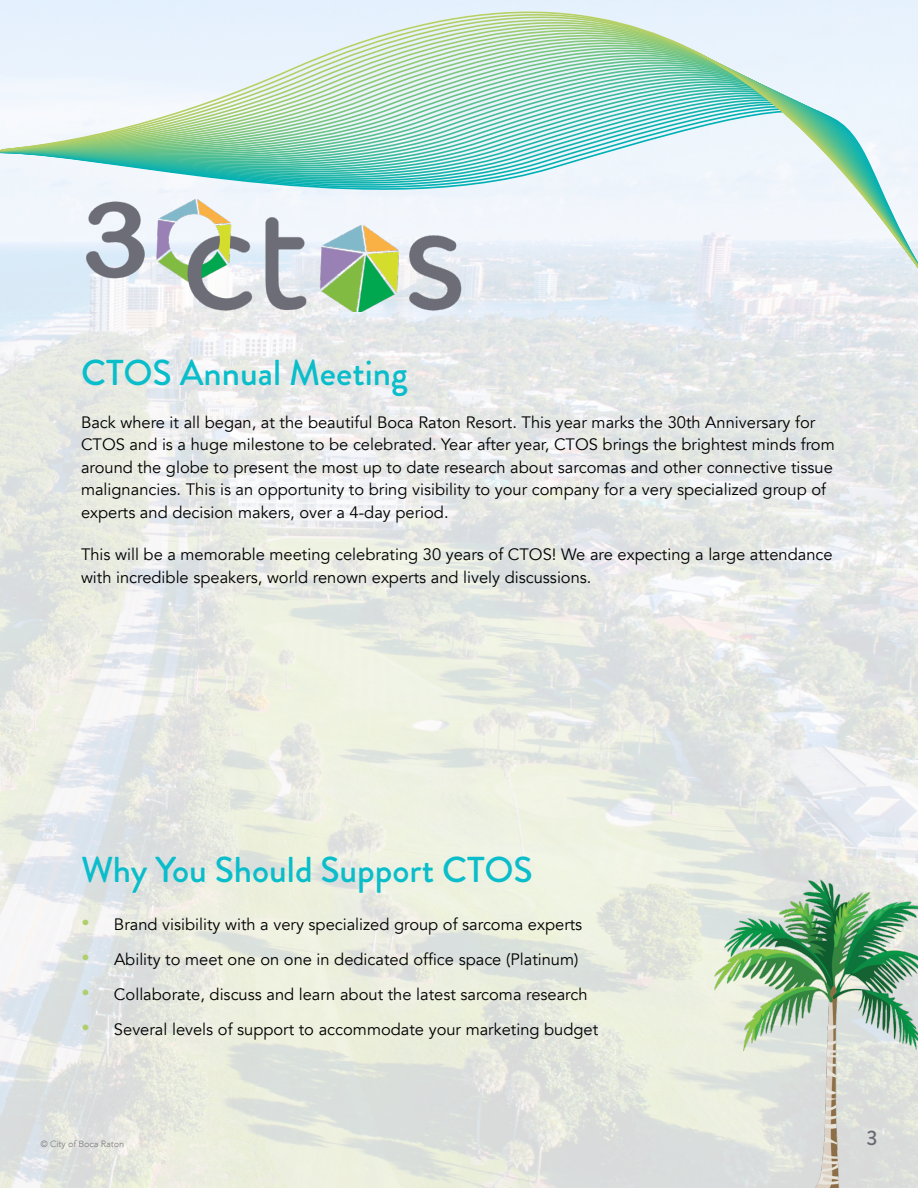
<style>
.page{position:relative;width:918px;height:1188px;background:#fff}
.page>*{position:absolute;margin:0;border:0;box-sizing:border-box;transform-origin:0 0}
.t1{font:500 36px "Brandon Grotesque";color:#09bdcb}
.t2{font:500 21px "Brandon Grotesque";color:#686b75}
.t3{font:16.5px/22.5px "Avenir";color:#000}
.t4{font:300 9px "Avenir";color:#7a7976}
.s1{font-family:"Brandon Grotesque";font-weight:500;font-size:24px;color:#afcf6d}
</style>
<div class="page">
<img style="left:0;top:311px;width:918px;height:877px">
<svg style="left:0;top:0;width:918px;height:310px"></svg>
<svg style="left:0;top:252px;width:882px;height:151px;background:#e6eaec"></svg>
<img style="left:714px;top:872px;width:204px;height:316px">
<img style="left:81px;top:200px;width:384px;height:111px">
<h1 class="t1" style="left:81px;top:348px;width:328px">CTOS Annual Meeting</h1>
<p class="t3" style="left:81px;top:411px;width:755px">Back where it all began, at the beautiful Boca Raton Resort. This year marks the 30th Anniversary for CTOS and is a huge milestone to be celebrated. Year after year, CTOS brings the brightest minds from around the globe to present the most up to date research about sarcomas and other connective tissue malignancies. This is an opportunity to bring visibility to your company for a very specialized group of experts and decision makers, over a 4-day period.</p>
<p class="t3" style="left:81px;top:543px;width:753px">This will be a memorable meeting celebrating 30 years of CTOS! We are expecting a large attendance with incredible speakers, world renown experts and lively discussions.</p>
<h1 class="t1" style="left:81px;top:844px;width:453px">Why You Should Support CTOS</h1>
<p class="t3" style="left:81px;top:914px;width:503px"><span class="s1">•</span> Brand visibility with a very specialized group of sarcoma experts</p>
<p class="t3" style="left:81px;top:948px;width:499px"><span class="s1">•</span> Ability to meet one on one in dedicated office space (Platinum)</p>
<p class="t3" style="left:81px;top:983px;width:508px"><span class="s1">•</span> Collaborate, discuss and learn about the latest sarcoma research</p>
<p class="t3" style="left:81px;top:1018px;width:519px"><span class="s1">•</span> Several levels of support to accommodate your marketing budget</p>
<p class="t4" style="left:40px;top:1139px;width:85px">© City of Boca Raton</p>
<p class="t2" style="left:866px;top:1124px;width:13px">3</p>
</div>
